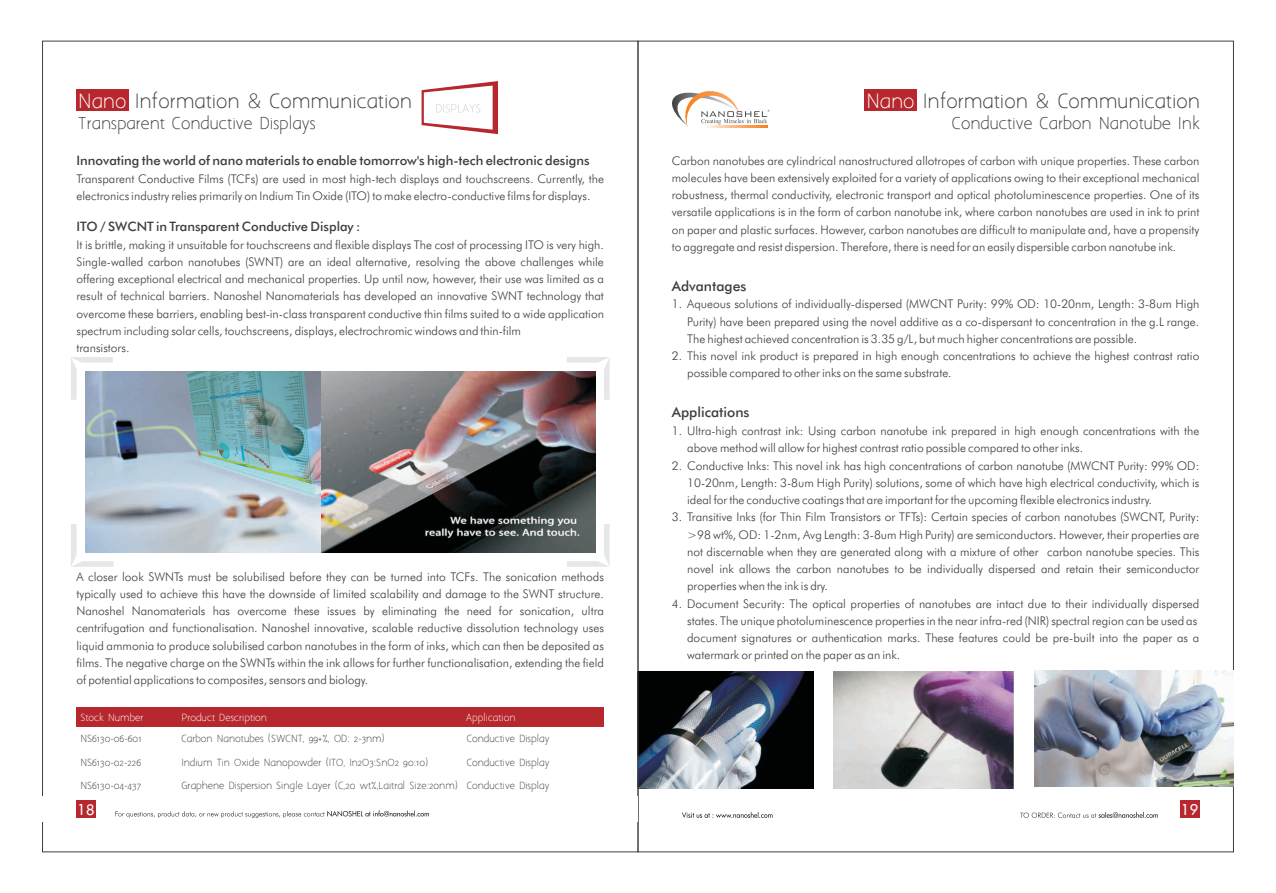
<style>
.page{position:relative;width:1276px;height:893px;background:#fff}
.page>*{position:absolute;margin:0;border:0;box-sizing:border-box;transform-origin:0 0}
.t1{font:18px "Aaargh Normal";color:#3e3e3f}
.t2{font:100 18px "Futura";color:#fff}
.t3{font:15px "Aaargh Normal";color:#3e3e3f}
.t4{font:500 14px "Futura BT";color:#3e3e3f}
.t5{font:500 13px "Futura BT";color:#3e3e3f}
.t6{font:300 12px/17.3px "Futura BT";color:#3e3e3f;text-align:justify}
.t7{font:9px "Aaargh Normal";color:#3e3e3f}
.t8{font:9px "Aaargh Normal";color:#fff}
.s1{color:#fff}
</style>
<div class="page">
<div style="left:864px;top:90px;width:53px;height:21px;background:#b7282e"></div>
<img style="left:638px;top:672px;width:175px;height:116px">
<img style="left:833px;top:672px;width:180px;height:116px">
<img style="left:1034px;top:671px;width:199px;height:116px">
<div style="left:1179px;top:801px;width:20px;height:17px;background:#b7282e"></div>
<svg style="left:672px;top:91px;width:97px;height:36px"></svg>
<svg style="left:704px;top:126px;width:63px;height:2px"></svg>
<img style="left:85px;top:371px;width:237px;height:182px">
<img style="left:322px;top:371px;width:273px;height:182px">
<svg style="left:71px;top:357px;width:42px;height:43px"></svg>
<svg style="left:71px;top:524px;width:43px;height:43px"></svg>
<svg style="left:567px;top:357px;width:42px;height:43px"></svg>
<svg style="left:567px;top:524px;width:42px;height:43px"></svg>
<div style="left:77px;top:708px;width:527px;height:19px;background:#b7282e"></div>
<div style="left:77px;top:90px;width:52px;height:21px;background:#b7282e"></div>
<svg style="left:421px;top:81px;width:77px;height:53px"></svg>
<div style="left:77px;top:801px;width:19px;height:17px;background:#b7282e"></div>
<svg style="left:115px;top:810px;width:314px;height:8px"></svg>
<svg style="left:1020px;top:812px;width:138px;height:6px"></svg>
<svg style="left:682px;top:812px;width:90px;height:6px"></svg>
<h1 class="t1" style="left:78px;top:91px;width:335px"><span class="s1">Nano</span> Information &amp; Communication</h1>
<p class="t3" style="left:78px;top:114px;width:239px">Transparent Conductive Displays</p>
<p class="t5" style="left:77px;top:156px;width:514px">Innovating the world of nano materials to enable tomorrow's high-tech electronic designs</p>
<p class="t6" style="left:77px;top:171px;width:529px">Transparent Conductive Films (TCFs) are used in most high-tech displays and touchscreens. Currently, the electronics industry relies primarily on Indium Tin Oxide (ITO) to make electro-conductive films for displays.</p>
<p class="t5" style="left:77px;top:221px;width:285px">ITO / SWCNT in Transparent Conductive Display :</p>
<p class="t6" style="left:77px;top:237px;width:529px;text-align:left">It is brittle, making it unsuitable for touchscreens and flexible displays The cost of processing ITO is very high.<br>Single-walled carbon nanotubes (SWNT) are an ideal alternative, resolving the above challenges while offering exceptional electrical and mechanical properties. Up until now, however, their use was limited as a result of technical barriers. Nanoshel Nanomaterials has developed an innovative SWNT technology that overcome these barriers, enabling best-in-class transparent conductive thin films suited to a wide application spectrum including solar cells, touchscreens, displays, electrochromic windows and thin-film<br>transistors.</p>
<p class="t6" style="left:77px;top:569px;width:529px">A closer look SWNTs must be solubilised before they can be turned into TCFs. The sonication methods typically used to achieve this have the downside of limited scalability and damage to the SWNT structure.<br>Nanoshel Nanomaterials has overcome these issues by eliminating the need for sonication, ultra centrifugation and functionalisation. Nanoshel innovative, scalable reductive dissolution technology uses liquid ammonia to produce solubilised carbon nanotubes in the form of inks, which can then be deposited as films. The negative charge on the SWNTs within the ink allows for further functionalisation, extending the field of potential applications to composites, sensors and biology.</p>
<p class="t8" style="left:80px;top:712px;width:65px">Stock Number</p>
<p class="t8" style="left:181px;top:712px;width:87px">Product Description</p>
<p class="t8" style="left:466px;top:712px;width:51px">Application</p>
<p class="t7" style="left:80px;top:733px;width:63px">NS6130-06-601</p>
<p class="t7" style="left:181px;top:733px;width:205px">Carbon Nanotubes (SWCNT, 99+%, OD: 2-3nm)</p>
<p class="t7" style="left:467px;top:733px;width:84px">Conductive Display</p>
<p class="t7" style="left:80px;top:757px;width:62px">NS6130-02-226</p>
<p class="t7" style="left:181px;top:757px;width:248px">Indium Tin Oxide Nanopowder (ITO, In2O3:SnO2 90:10)</p>
<p class="t7" style="left:467px;top:757px;width:84px">Conductive Display</p>
<p class="t7" style="left:80px;top:780px;width:62px">NS6130-04-437</p>
<p class="t7" style="left:181px;top:780px;width:369px">Graphene Dispersion Single Layer (C,20 wt%,Laitral Size:20nm) Conductive Display</p>
<h1 class="t2" style="left:77px;top:802px;width:19px">18</h1>
<h1 class="t1" style="left:866px;top:91px;width:335px"><span class="s1">Nano</span> Information &amp; Communication</h1>
<p class="t3" style="left:952px;top:114px;width:249px">Conductive Carbon Nanotube Ink</p>
<p class="t6" style="left:672px;top:153px;width:529px">Carbon nanotubes are cylindrical nanostructured allotropes of carbon with unique properties. These carbon molecules have been extensively exploited for a variety of applications owing to their exceptional mechanical robustness, thermal conductivity, electronic transport and optical photoluminescence properties. One of its versatile applications is in the form of carbon nanotube ink, where carbon nanotubes are used in ink to print on paper and plastic surfaces. However, carbon nanotubes are difficult to manipulate and, have a propensity to aggregate and resist dispersion. Therefore, there is need for an easily dispersible carbon nanotube ink.</p>
<p class="t4" style="left:672px;top:280px;width:76px">Advantages</p>
<p class="t6" style="left:687px;top:297px;width:514px;text-indent:-15px">1. Aqueous solutions of individually-dispersed (MWCNT Purity: 99% OD: 10-20nm, Length: 3-8um High Purity) have been prepared using the novel additive as a co-dispersant to concentration in the g.L range.<br>The highest achieved concentration is 3.35 g/L, but much higher concentrations are possible.</p>
<p class="t6" style="left:687px;top:348px;width:514px;text-indent:-15px">2. This novel ink product is prepared in high enough concentrations to achieve the highest contrast ratio possible compared to other inks on the same substrate.</p>
<p class="t4" style="left:672px;top:406px;width:79px">Applications</p>
<p class="t6" style="left:687px;top:423px;width:514px;text-indent:-15px">1. Ultra-high contrast ink: Using carbon nanotube ink prepared in high enough concentrations with the above method will allow for highest contrast ratio possible compared to other inks.</p>
<p class="t6" style="left:687px;top:458px;width:514px;text-indent:-15px">2. Conductive Inks: This novel ink has high concentrations of carbon nanotube (MWCNT Purity: 99% OD:<br>10-20nm, Length: 3-8um High Purity) solutions, some of which have high electrical conductivity, which is ideal for the conductive coatings that are important for the upcoming flexible electronics industry.</p>
<p class="t6" style="left:687px;top:509px;width:514px;text-indent:-15px">3. Transitive Inks (for Thin Film Transistors or TFTs): Certain species of carbon nanotubes (SWCNT, Purity: &gt;98 wt%, OD: 1-2nm, Avg Length: 3-8um High Purity) are semiconductors. However, their properties are not discernable when they are generated along with a mixture of other carbon nanotube species. This novel ink allows the carbon nanotubes to be individually dispersed and retain their semiconductor properties when the ink is dry.</p>
<p class="t6" style="left:687px;top:596px;width:514px;text-align:left;text-indent:-15px">4. Document Security: The optical properties of nanotubes are intact due to their individually dispersed states. The unique photoluminescence properties in the near infra-red (NIR) spectral region can be used as document signatures or authentication marks. These features could be pre-built into the paper as a watermark or printed on the paper as an ink.</p>
<h1 class="t2" style="left:1181px;top:802px;width:19px">19</h1>
</div>
